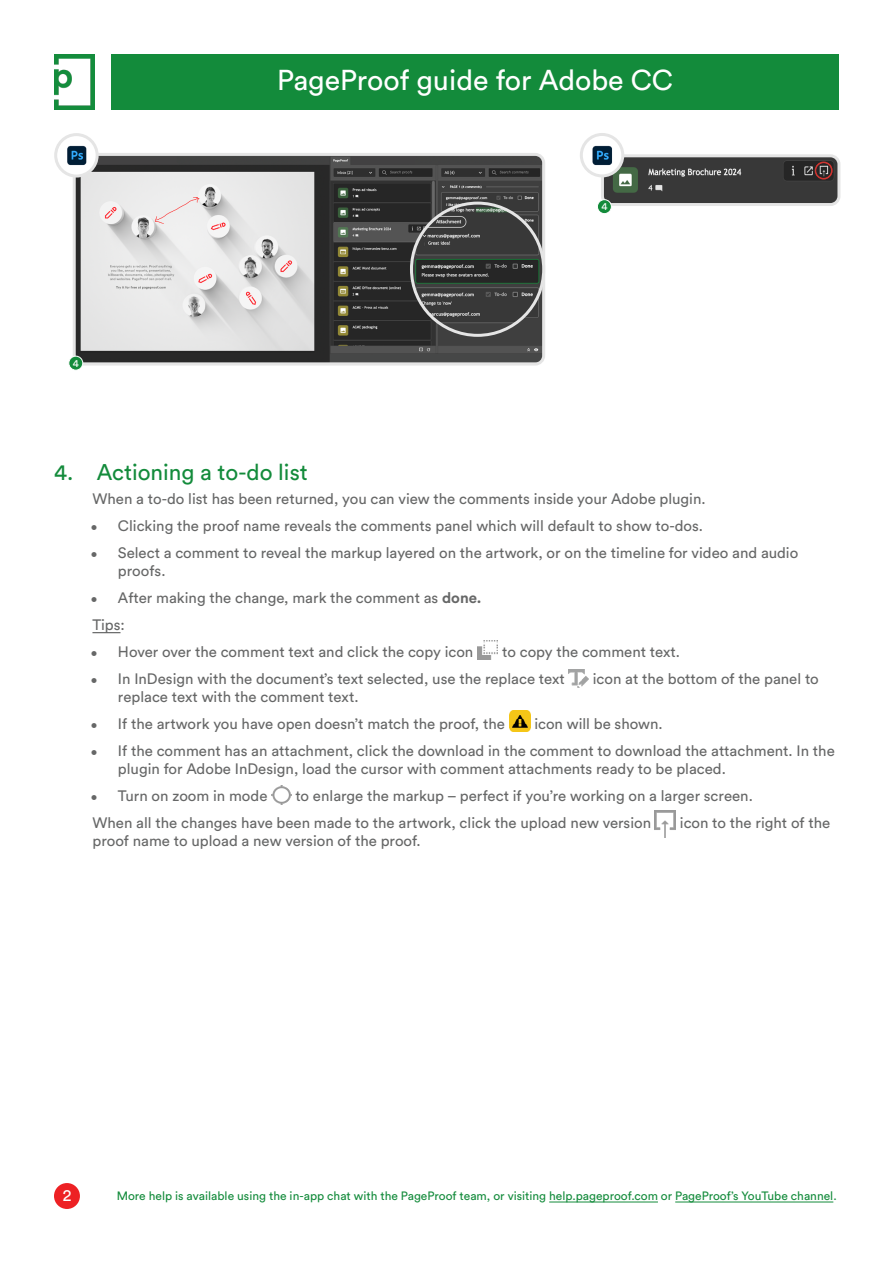
<style>
.page{position:relative;width:893px;height:1263px;background:#fff}
.page>*{position:absolute;margin:0;border:0;box-sizing:border-box;transform-origin:0 0}
.t1{font:28.5px "Circular Pro";color:#fff}
.H3___numbered_bullet{font:22.5px "Circular Pro";color:#138b3b}
.t2{font:16.5px "Circular Pro";color:#fff}
.SupParagraph_style{font:15px/18px "Circular Pro";color:#666767}
.SubParagraph_2{font:15px "Circular Pro";color:#666767}
.SubParagraph_2-2{font:12px "Circular Pro";color:#138b3b}
.t3{font:10.5px "Circular Pro";color:#fff}
.s1{font-size:12px}
.s2{font-weight:700}
</style>
<div class="page">
<div style="left:54px;top:1183px;width:26px;height:26px;background:#ed2124;border-radius:50%"></div>
<div style="left:112px;top:54px;width:727px;height:55px;background:#138b3b"></div>
<img style="left:54px;top:54px;width:40px;height:55px">
<hr style="left:549px;top:1201px;width:109px;height:1px;background:#138b3b">
<hr style="left:675px;top:1201px;width:158px;height:1px;background:#138b3b">
<img style="left:605px;top:158px;width:231px;height:44px">
<div style="left:601px;top:154px;width:239px;height:52px;border:3px solid #e5e5e5;border-radius:9px"></div>
<div style="left:815px;top:162px;width:17px;height:17px;border:2px solid #cb3732;border-radius:50%"></div>
<img style="left:77px;top:157px;width:464px;height:205px">
<div style="left:73px;top:153px;width:472px;height:213px;border:3px solid #e5e5e5;border-radius:9px"></div>
<svg style="left:92px;top:632px;width:29px;height:1px"></svg>
<img style="left:478px;top:640px;width:20px;height:19px">
<svg style="left:478px;top:659px;width:14px;height:1px"></svg>
<img style="left:569px;top:670px;width:20px;height:18px">
<img style="left:509px;top:711px;width:21px;height:20px">
<img style="left:272px;top:785px;width:19px;height:20px">
<img style="left:655px;top:810px;width:21px;height:28px">
<div style="left:69px;top:356px;width:14px;height:14px;background:#138b3b;border-radius:50%"></div>
<div style="left:68px;top:356px;width:15px;height:14px;border:1px solid #fff;border-radius:50%"></div>
<div style="left:597px;top:200px;width:14px;height:14px;background:#138b3b;border-radius:50%"></div>
<div style="left:597px;top:199px;width:15px;height:15px;border:1px solid #fff;border-radius:50%"></div>
<img style="left:56px;top:135px;width:41px;height:41px;border-radius:21px">
<div style="left:54px;top:133px;width:45px;height:45px;border:3px solid #e5e5e5;border-radius:50%"></div>
<img style="left:411px;top:203px;width:133px;height:132px;border-radius:66px">
<div style="left:410px;top:202px;width:135px;height:135px;border:3px solid #e5e5e5;border-radius:50%"></div>
<img style="left:581px;top:134px;width:42px;height:42px;border-radius:21px">
<div style="left:580px;top:133px;width:44px;height:44px;border:3px solid #e5e5e5;border-radius:50%"></div>
<h1 class="t1" style="left:277px;top:60px;width:398px">PageProof guide for Adobe CC</h1>
<p class="t3" style="left:73px;top:356px;width:8px">4</p>
<p class="t3" style="left:601px;top:200px;width:8px">4</p>
<h3 class="H3___numbered_bullet" style="left:54px;top:457px;width:255px">4. Actioning a to-do list</h3>
<p class="SupParagraph_style" style="left:92px;top:489px;width:615px">When a to-do list has been returned, you can view the comments inside your Adobe plugin.</p>
<p class="SupParagraph_style" style="left:91px;top:516px;width:614px"><span class="s1">•</span> Clicking the proof name reveals the comments panel which will default to show to-dos.</p>
<p class="SupParagraph_style" style="left:118px;top:543px;width:682px;text-indent:-27px"><span class="s1">•</span> Select a comment to reveal the markup layered on the artwork, or on the timeline for video and audio proofs.</p>
<p class="SupParagraph_style" style="left:91px;top:588px;width:392px"><span class="s1">•</span> After making the change, mark the comment as <span class="s2">done.</span></p>
<p class="SubParagraph_2" style="left:92px;top:614px;width:34px">Tips:</p>
<p class="SupParagraph_style" style="left:91px;top:642px;width:384px"><span class="s1">•</span> Hover over the comment text and click the copy icon</p>
<p class="SupParagraph_style" style="left:502px;top:642px;width:179px">to copy the comment text.</p>
<p class="SupParagraph_style" style="left:91px;top:669px;width:475px"><span class="s1">•</span> In InDesign with the document’s text selected, use the replace text</p>
<p class="SupParagraph_style" style="left:593px;top:669px;width:227px">icon at the bottom of the panel to</p>
<p class="SupParagraph_style" style="left:118px;top:687px;width:242px">replace text with the comment text.</p>
<p class="SupParagraph_style" style="left:91px;top:714px;width:415px"><span class="s1">•</span> If the artwork you have open doesn’t match the proof, the</p>
<p class="SupParagraph_style" style="left:534px;top:714px;width:130px">icon will be shown.</p>
<p class="SupParagraph_style" style="left:118px;top:741px;width:718px;text-indent:-27px"><span class="s1">•</span> If the comment has an attachment, click the download in the comment to download the attachment. In the plugin for Adobe InDesign, load the cursor with comment attachments ready to be placed.</p>
<p class="SupParagraph_style" style="left:91px;top:786px;width:178px"><span class="s1">•</span> Turn on zoom in mode</p>
<p class="SupParagraph_style" style="left:295px;top:786px;width:459px">to enlarge the markup – perfect if you’re working on a larger screen.</p>
<p class="SupParagraph_style" style="left:92px;top:813px;width:560px">When all the changes have been made to the artwork, click the upload new version</p>
<p class="SupParagraph_style" style="left:680px;top:813px;width:152px">icon to the right of the</p>
<p class="SupParagraph_style" style="left:92px;top:831px;width:330px">proof name to upload a new version of the proof.</p>
<p class="t2" style="left:63px;top:1184px;width:10px">2</p>
<p class="SubParagraph_2-2" style="left:117px;top:1187px;width:721px">More help is available using the in-app chat with the PageProof team, or visiting help.pageproof.com or PageProof’s YouTube channel.</p>
</div>
